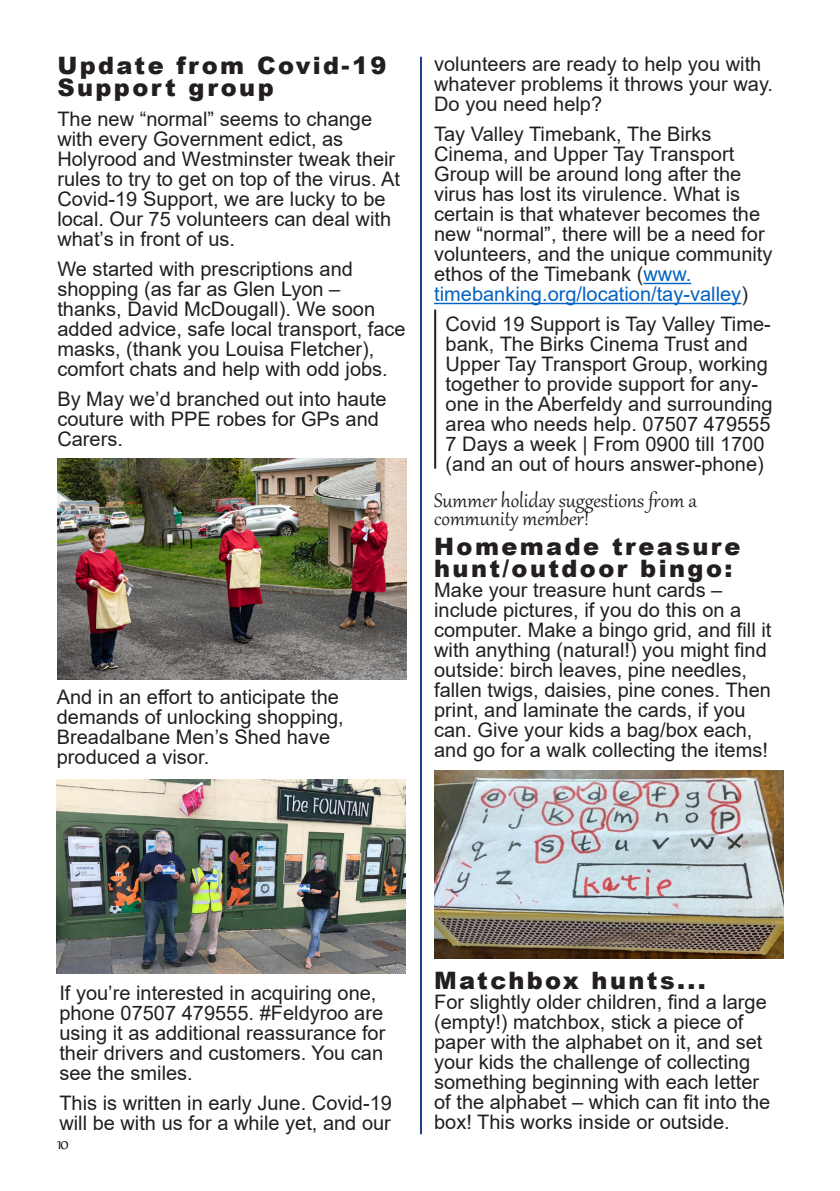
<style>
.page{position:relative;width:840px;height:1191px;background:#fff}
.page>*{position:absolute;margin:0;border:0;box-sizing:border-box;transform-origin:0 0}
.Big_fat_titles{font:900 24px/22px "Arial";letter-spacing:.1em;color:#231f20}
.Italicised_captions{font:24px/18px "Gabriola";color:#231f20}
.t1{font:22px "Gabriola";color:#231f20}
.Bog_standard{font:20px/20px "Arial";color:#231f20}
.s1{color:#0563c1}
</style>
<div class="page">
<hr style="left:420px;top:57px;width:2px;height:1077px;background:#253f8e">
<img style="left:434px;top:770px;width:348px;height:188px">
<hr style="left:434px;top:309px;width:2px;height:159px;background:#231f20">
<img style="left:57px;top:458px;width:349px;height:221px">
<hr style="left:643px;top:283px;width:47px;height:1px;background:#0563c1">
<hr style="left:434px;top:303px;width:307px;height:1px;background:#0563c1">
<img style="left:56px;top:780px;width:349px;height:193px">
<p class="Big_fat_titles" style="left:57px;top:54px;width:330px">Update from Covid-19<br>Support group</p>
<p class="Bog_standard" style="left:57px;top:109px;width:344px">The new “normal” seems to change with every Government edict, as Holyrood and Westminster tweak their rules to try to get on top of the virus. At Covid-19 Support, we are lucky to be local. Our 75 volunteers can deal with what’s in front of us.</p>
<p class="Bog_standard" style="left:57px;top:259px;width:349px">We started with prescriptions and shopping (as far as Glen Lyon – thanks, David McDougall). We soon added advice, safe local transport, face masks, (thank you Louisa Fletcher), comfort chats and help with odd jobs.</p>
<p class="Bog_standard" style="left:57px;top:389px;width:331px">By May we’d branched out into haute couture with PPE robes for GPs and<br>Carers.</p>
<p class="Bog_standard" style="left:57px;top:686px;width:288px">And in an effort to anticipate the demands of unlocking shopping,<br>Breadalbane Men’s Shed have produced a visor.</p>
<p class="Bog_standard" style="left:434px;top:54px;width:340px">volunteers are ready to help you with whatever problems it throws your way.<br>Do you need help?</p>
<p class="Bog_standard" style="left:434px;top:124px;width:339px">Tay Valley Timebank, The Birks Cinema, and Upper Tay Transport Group will be around long after the virus has lost its virulence. What is certain is that whatever becomes the new “normal”, there will be a need for volunteers, and the unique community ethos of the Timebank (<span class="s1">www. timebanking.org/location/tay-valley</span>)</p>
<p class="Bog_standard" style="left:445px;top:314px;width:328px">Covid 19 Support is Tay Valley Time&shy;bank, The Birks Cinema Trust and Upper Tay Transport Group, working together to provide support for any&shy;one in the Aberfeldy and surrounding area who needs help. 07507 479555<br>7 Days a week | From 0900 till 1700 (and an out of hours answer-phone)</p>
<p class="Italicised_captions" style="left:434px;top:490px;width:264px">Summer holiday suggestions from a community member!</p>
<p class="Big_fat_titles" style="left:434px;top:535px;width:307px">Homemade treasure hunt/outdoor bingo:</p>
<p class="Bog_standard" style="left:434px;top:580px;width:338px">Make your treasure hunt cards – include pictures, if you do this on a computer. Make a bingo grid, and fill it with anything (natural!) you might find outside: birch leaves, pine needles, fallen twigs, daisies, pine cones. Then print, and laminate the cards, if you can. Give your kids a bag/box each, and go for a walk collecting the items!</p>
<p class="Bog_standard" style="left:59px;top:983px;width:327px">If you’re interested in acquiring one, phone 07507 479555. #Feldyroo are using it as additional reassurance for their drivers and customers. You can see the smiles.</p>
<p class="Bog_standard" style="left:59px;top:1093px;width:334px">This is written in early June. Covid-19 will be with us for a while yet, and our</p>
<p class="t1" style="left:57px;top:1128px;width:14px">10</p>
<p class="Big_fat_titles" style="left:434px;top:969px;width:273px">Matchbox hunts...</p>
<p class="Bog_standard" style="left:434px;top:992px;width:337px">For slightly older children, find a large (empty!) matchbox, stick a piece of paper with the alphabet on it, and set your kids the challenge of collecting something beginning with each letter of the alphabet – which can fit into the box! This works inside or outside.</p>
</div>
